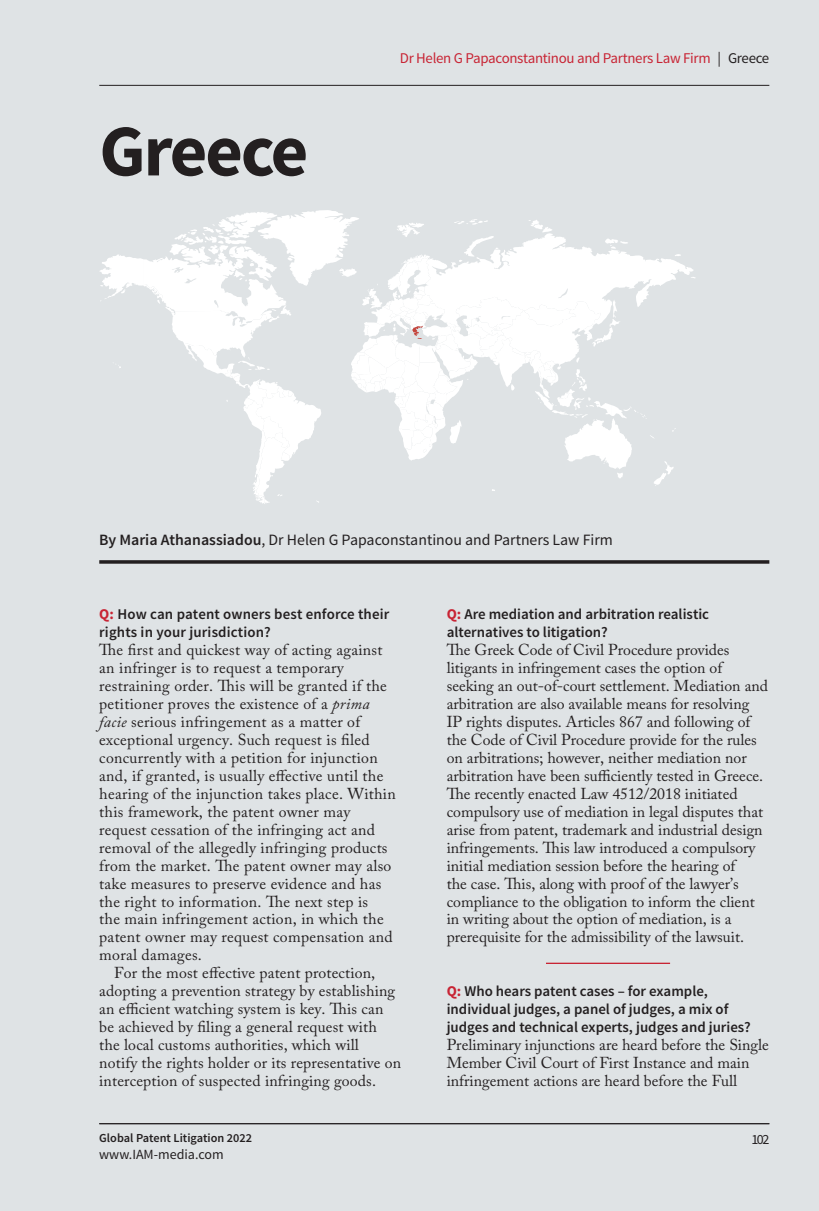
<style>
.page{position:relative;width:819px;height:1211px;background:#fff}
.page>*{position:absolute;margin:0;border:0;box-sizing:border-box;transform-origin:0 0}
.Feature_title{font:700 72.8px "Source Sans Pro";letter-spacing:-.03em;color:#231f20}
.Body_text_no-indent{font:15.75px/18px "Adobe Caslon Pro";color:#231f20}
.Body_text_no-indent-2{font:15.75px/18px "Adobe Caslon Pro";letter-spacing:.02em;color:#231f20}
.Body{font:15.75px/17.8px "Adobe Caslon Pro";letter-spacing:.01em;color:#231f20}
.Byline{font:15.75px "Source Sans Pro";color:#231f20}
.Roundtable_Question{font:600 14.88px/17.8px "Source Sans Pro";color:#231f20}
.Running_head_right{font:14.88px "Source Sans Pro";letter-spacing:-.02em;color:#c82434}
.t1{font:14px "Source Sans Pro";color:#231f20}
.t2{font:600 12.25px "Source Sans Pro";color:#231f20}
.s1{color:#231f20}
.s2{font-weight:600}
.s3{font-weight:700;color:#c82434}
.s4{font-style:italic}
</style>
<div class="page">
<div style="left:0;top:0;width:819px;height:1210px;background:#dfe3e5"></div>
<hr style="left:99px;top:85px;width:670px;height:1px;background:#231f20">
<hr style="left:99px;top:560px;width:670px;height:3px;background:#231f20">
<hr style="left:99px;top:1123px;width:670px;height:1px;background:#231f20">
<hr style="left:546px;top:962px;width:124px;height:2px;background:#c82434">
<svg style="left:99px;top:210px;width:596px;height:294px"></svg>
<p class="Feature_title" style="left:99px;top:104px;width:211px">Greece</p>
<p class="Running_head_right" style="left:400px;top:49px;width:371px">Dr Helen G Papaconstantinou and Partners Law Firm <span class="s1">| Greece</span></p>
<p class="Byline" style="left:99px;top:530px;width:515px"><span class="s2">By Maria Athanassiadou</span>, Dr Helen G Papaconstantinou and Partners Law Firm</p>
<p class="Roundtable_Question" style="left:99px;top:606px;width:291px"><span class="s3">Q:</span> How can patent owners best enforce their rights in your jurisdiction?</p>
<p class="Body_text_no-indent-2" style="left:99px;top:640px;width:298px">The first and quickest way of acting against an infringer is to request a temporary restraining order. This will be granted if the petitioner proves the existence of a <span class="s4">prima facie</span> serious infringement as a matter of exceptional urgency. Such request is filed concurrently with a petition for injunction and, if granted, is usually effective until the hearing of the injunction takes place. Within this framework, the patent owner may request cessation of the infringing act and removal of the allegedly infringing products from the market. The patent owner may also take measures to preserve evidence and has the right to information. The next step is<br>the main infringement action, in which the patent owner may request compensation and moral damages.</p>
<p class="Body" style="left:99px;top:963px;width:303px;text-indent:15px">For the most effective patent protection, adopting a prevention strategy by establishing an efficient watching system is key. This can be achieved by filing a general request with the local customs authorities, which will<br>notify the rights holder or its representative on interception of suspected infringing goods.</p>
<p class="Roundtable_Question" style="left:446px;top:606px;width:264px"><span class="s3">Q:</span> Are mediation and arbitration realistic alternatives to litigation?</p>
<p class="Body_text_no-indent" style="left:446px;top:640px;width:323px">The Greek Code of Civil Procedure provides litigants in infringement cases the option of seeking an out-of-court settlement. Mediation and arbitration are also available means for resolving IP rights disputes. Articles 867 and following of the Code of Civil Procedure provide for the rules on arbitrations; however, neither mediation nor arbitration have been sufficiently tested in Greece.<br>The recently enacted Law 4512/2018 initiated compulsory use of mediation in legal disputes that arise from patent, trademark and industrial design infringements. This law introduced a compulsory initial mediation session before the hearing of<br>the case. This, along with proof of the lawyer’s compliance to the obligation to inform the client in writing about the option of mediation, is a prerequisite for the admissibility of the lawsuit.</p>
<p class="Roundtable_Question" style="left:446px;top:982px;width:305px"><span class="s3">Q:</span> Who hears patent cases – for example, individual judges, a panel of judges, a mix of judges and technical experts, judges and juries?</p>
<p class="Body_text_no-indent" style="left:446px;top:1035px;width:324px">Preliminary injunctions are heard before the Single<br>Member Civil Court of First Instance and main infringement actions are heard before the Full</p>
<p class="t2" style="left:99px;top:1130px;width:154px">Global Patent Litigation 2022</p>
<p class="t1" style="left:751px;top:1130px;width:19px">102</p>
<p class="t1" style="left:99px;top:1146px;width:126px">www.IAM-media.com</p>
</div>
